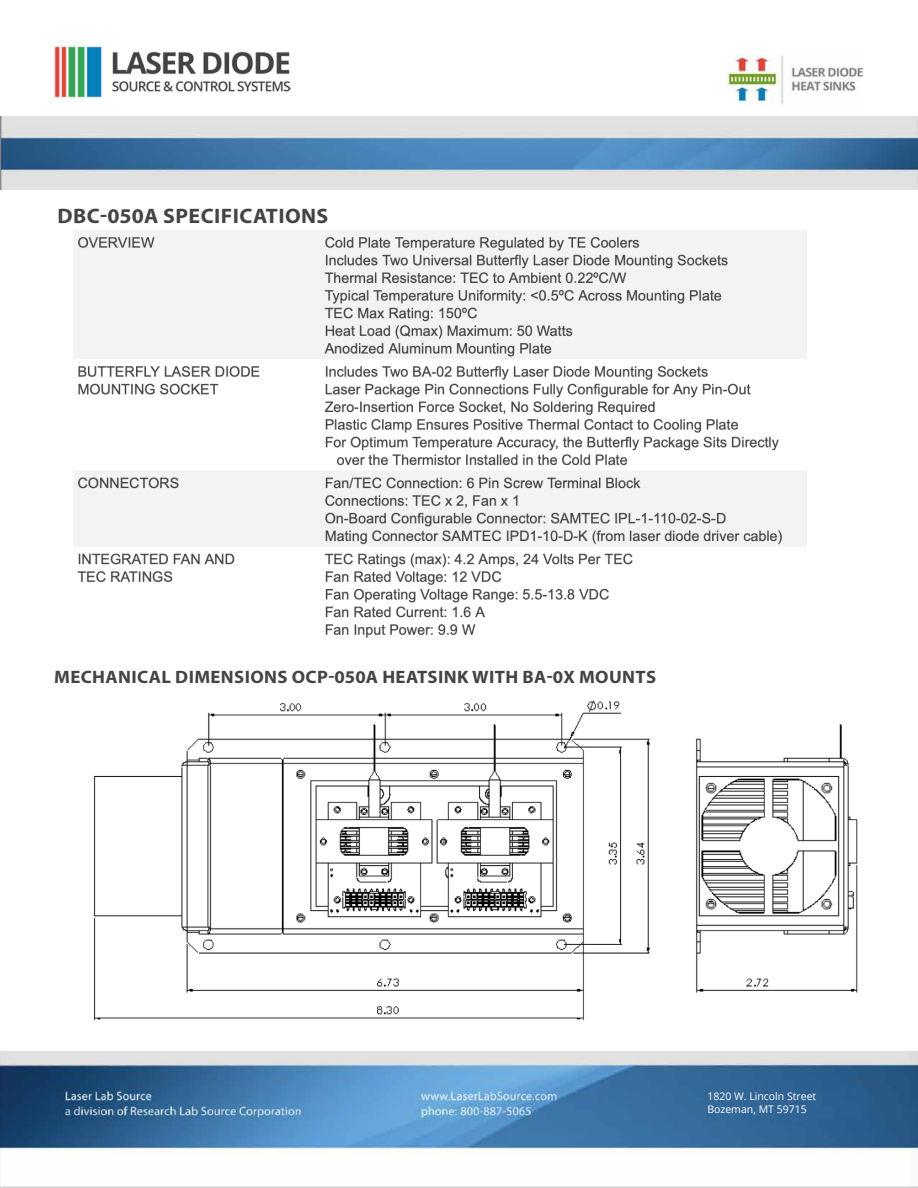
<style>
.page{position:relative;width:918px;height:1188px;background:#fff}
.page>*{position:absolute;margin:0;border:0;box-sizing:border-box;transform-origin:0 0}
.t1{font:700 21px "Myriad Pro";letter-spacing:.02em;color:#444;scale:1.04 1}
.t2{font:700 18px "Myriad Pro";letter-spacing:.02em;color:#444;scale:1.04 1}
.t3{font:10.5px/12.6px "Open Sans";color:#fff}
</style>
<div class="page">
<img style="left:54px;top:46px;width:237px;height:52px">
<img style="left:728px;top:55px;width:136px;height:50px">
<img style="left:0;top:116px;width:918px;height:73px">
<img style="left:0;top:1052px;width:918px;height:135px">
<div style="left:707px;top:1090px;width:160px;height:28px;background:#306494"></div>
<img style="left:73px;top:230px;width:733px;height:408px">
<img style="left:93px;top:700px;width:765px;height:321px">
<p class="t1" style="left:58px;top:204px;width:262px">DBC-050A SPECIFICATIONS</p>
<p class="t2" style="left:54px;top:667px;width:580px">MECHANICAL DIMENSIONS OCP-050A HEATSINK WITH BA-0X MOUNTS</p>
<p class="t3" style="left:707px;top:1090px;width:110px">1820 W. Lincoln Street<br>Bozeman, MT 59715</p>
</div>
